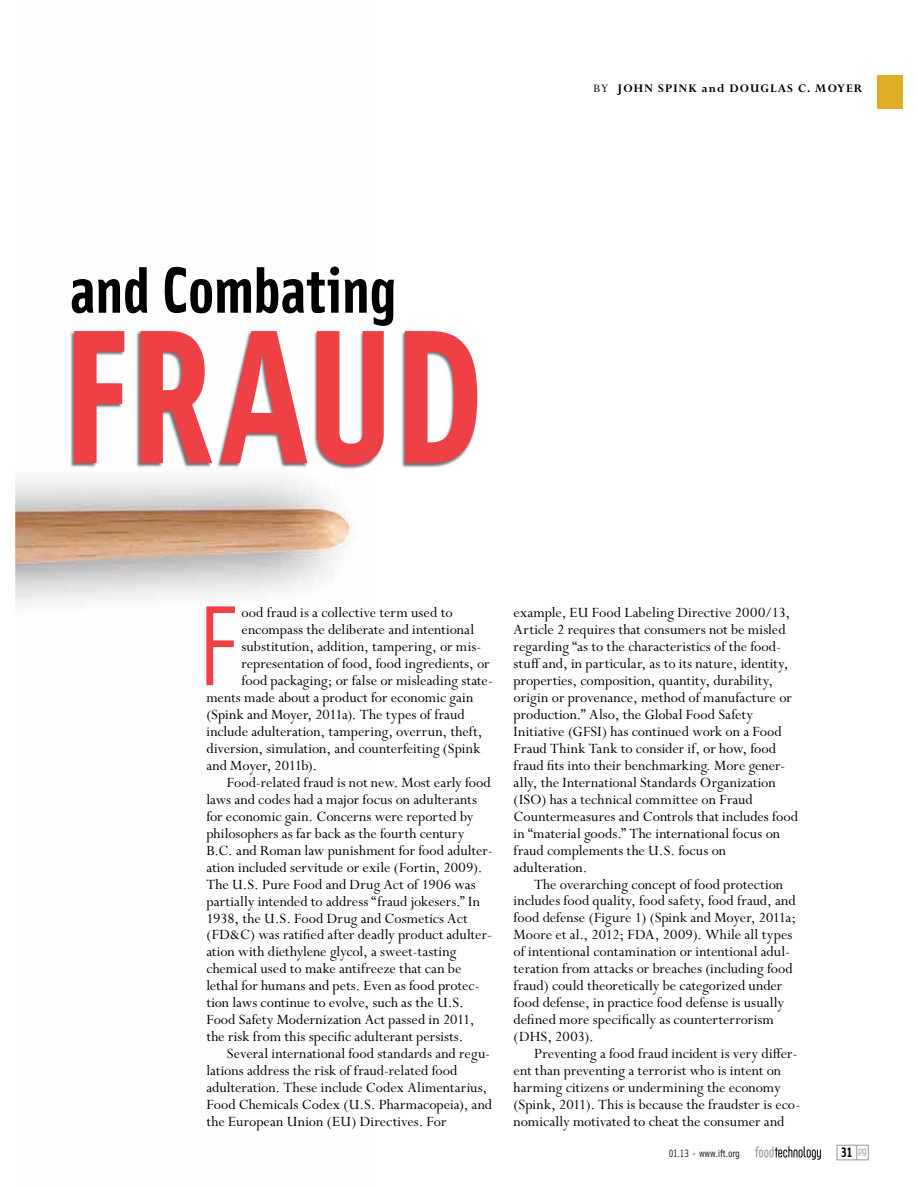
<style>
.page{position:relative;width:918px;height:1188px;background:#fff}
.page>*{position:absolute;margin:0;border:0;box-sizing:border-box;transform-origin:0 0}
.t1{font:191.1px "Solex Bold Lining";letter-spacing:-.02em;color:#ef4046}
.t2{font:114.15px "Solex Regular Lining";color:#ef4046}
.t3{font:66px "Solex Bold Lining";letter-spacing:-.015em;color:#000}
.t4{font:15.9px/17px "Perpetua Std";color:#000}
.t5{font:13.65px "Solex Bold Lining";color:#000}
.t6{font:700 12.9px "Perpetua Std";letter-spacing:.08em;color:#000}
.t7{font:10.65px "Solex Regular Lining";letter-spacing:-.02em;color:#000}
.s1{font-weight:400}
.s2{color:#939598}
</style>
<div class="page">
<div style="left:837px;top:1145px;width:32px;height:15px;border:1px solid #939598"></div>
<svg style="left:755px;top:1146px;width:66px;height:14px"></svg>
<img style="left:15px;top:477px;width:338px;height:128px">
<div style="left:877px;top:75px;width:26px;height:34px;background:#e0ae25"></div>
<img style="left:70px;top:331px;width:408px;height:138px">
<p class="t6" style="left:593px;top:80px;width:270px"><span class="s1">BY</span> JOHN SPINK and DOUGLAS C. MOYER</p>
<h3 class="t3" style="left:70px;top:267px;width:328px">and Combating</h3>
<h1 class="t1" style="left:60px;top:331px;width:428px">FRAUD</h1>
<h2 class="t2" style="left:197px;top:606px;width:45px">F</h2>
<p class="t4" style="left:242px;top:606px;width:213px">ood fraud is a collective term used to</p>
<p class="t4" style="left:242px;top:623px;width:234px">encompass the deliberate and intentional</p>
<p class="t4" style="left:242px;top:640px;width:241px">substitution, addition, tampering, or mis-</p>
<p class="t4" style="left:242px;top:657px;width:250px">representation of food, food ingredients, or</p>
<p class="t4" style="left:242px;top:674px;width:253px">food packaging; or false or misleading state-</p>
<p class="t4" style="left:206px;top:691px;width:269px">ments made about a product for economic gain</p>
<p class="t4" style="left:206px;top:708px;width:260px">(Spink and Moyer, 2011a). The types of fraud</p>
<p class="t4" style="left:206px;top:725px;width:278px">include adulteration, tampering, overrun, theft,</p>
<p class="t4" style="left:206px;top:742px;width:276px">diversion, simulation, and counterfeiting (Spink</p>
<p class="t4" style="left:206px;top:759px;width:112px">and Moyer, 2011b).</p>
<p class="t4" style="left:227px;top:776px;width:266px">Food-related fraud is not new. Most early food</p>
<p class="t4" style="left:206px;top:793px;width:272px">laws and codes had a major focus on adulterants</p>
<p class="t4" style="left:206px;top:810px;width:269px">for economic gain. Concerns were reported by</p>
<p class="t4" style="left:206px;top:826px;width:259px">philosophers as far back as the fourth century</p>
<p class="t4" style="left:206px;top:843px;width:288px">B.C. and Roman law punishment for food adulter-</p>
<p class="t4" style="left:206px;top:860px;width:278px">ation included servitude or exile (Fortin, 2009).</p>
<p class="t4" style="left:206px;top:877px;width:271px">The U.S. Pure Food and Drug Act of 1906 was</p>
<p class="t4" style="left:206px;top:894px;width:275px">partially intended to address “fraud jokesers.” In</p>
<p class="t4" style="left:206px;top:911px;width:263px">1938, the U.S. Food Drug and Cosmetics Act</p>
<p class="t4" style="left:206px;top:928px;width:287px">(FD&amp;C) was ratified after deadly product adulter-</p>
<p class="t4" style="left:206px;top:945px;width:252px">ation with diethylene glycol, a sweet-tasting</p>
<p class="t4" style="left:206px;top:962px;width:257px">chemical used to make antifreeze that can be</p>
<p class="t4" style="left:206px;top:979px;width:275px">lethal for humans and pets. Even as food protec-</p>
<p class="t4" style="left:206px;top:996px;width:259px">tion laws continue to evolve, such as the U.S.</p>
<p class="t4" style="left:206px;top:1013px;width:270px">Food Safety Modernization Act passed in 2011,</p>
<p class="t4" style="left:206px;top:1030px;width:258px">the risk from this specific adulterant persists.</p>
<p class="t4" style="left:227px;top:1047px;width:265px">Several international food standards and regu-</p>
<p class="t4" style="left:206px;top:1064px;width:253px">lations address the risk of fraud-related food</p>
<p class="t4" style="left:206px;top:1081px;width:282px">adulteration. These include Codex Alimentarius,</p>
<p class="t4" style="left:206px;top:1098px;width:287px">Food Chemicals Codex (U.S. Pharmacopeia), and</p>
<p class="t4" style="left:206px;top:1115px;width:242px">the European Union (EU) Directives. For</p>
<p class="t4" style="left:514px;top:606px;width:286px">example, EU Food Labeling Directive 2000/13, Article 2 requires that consumers not be misled regarding “as to the characteristics of the food&shy;stuff and, in particular, as to its nature, identity, properties, composition, quantity, durability, origin or provenance, method of manufacture or production.” Also, the Global Food Safety Initiative (GFSI) has continued work on a Food Fraud Think Tank to consider if, or how, food fraud fits into their benchmarking. More gener&shy;ally, the International Standards Organization (ISO) has a technical committee on Fraud Countermeasures and Controls that includes food in “material goods.” The international focus on fraud complements the U.S. focus on adulteration.</p>
<p class="t4" style="left:514px;top:877px;width:284px;text-indent:20px">The overarching concept of food protection includes food quality, food safety, food fraud, and food defense (Figure 1) (Spink and Moyer, 2011a; Moore et al., 2012; FDA, 2009). While all types of intentional contamination or intentional adul&shy;teration from attacks or breaches (including food fraud) could theoretically be categorized under food defense, in practice food defense is usually defined more specifically as counterterrorism (DHS, 2003).</p>
<p class="t4" style="left:514px;top:1047px;width:288px;text-indent:20px">Preventing a food fraud incident is very differ&shy;ent than preventing a terrorist who is intent on harming citizens or undermining the economy (Spink, 2011). This is because the fraudster is eco&shy;nomically motivated to cheat the consumer and</p>
<p class="t7" style="left:669px;top:1149px;width:73px">01.13 <span class="s2">•</span> www.ift.org</p>
<p class="t5" style="left:841px;top:1147px;width:27px">31 <sup>pg</sup></p>
</div>
